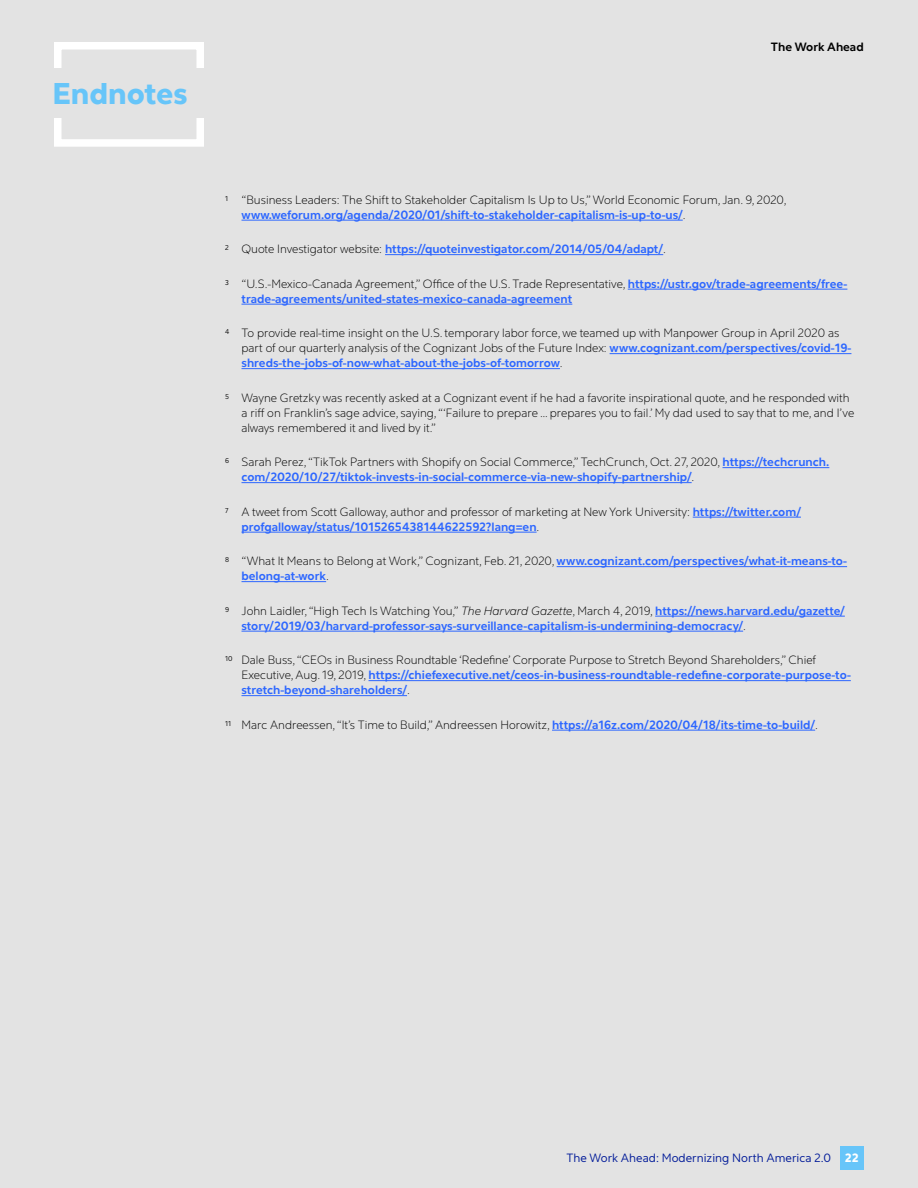
<style>
.page{position:relative;width:918px;height:1188px;background:#e3e3e3}
.page>*{position:absolute;margin:0;border:0;box-sizing:border-box;transform-origin:0 0}
.t1{font:800 30px "Cognizant Sans";color:#67c5f9}
.t2{font:300 12px/15px "Cognizant Sans";color:#000}
.t3{font:700 12px/15px "Cognizant Sans";color:#2d67ff}
.t4{font:12px "Cognizant Sans";color:#031c99}
.t5{font:700 12px "Cognizant Sans";color:#000}
.s1{font-weight:700;color:#2d67ff}
.s2{font-weight:300;color:#000}
.s3{font-weight:300;font-style:italic;color:#000}
.s4{font-weight:800;color:#fff}
</style>
<div class="page">
<hr style="left:242px;top:220px;width:441px;height:1px;background:#2d67ff">
<hr style="left:385px;top:254px;width:278px;height:1px;background:#2d67ff">
<hr style="left:628px;top:289px;width:219px;height:1px;background:#2d67ff">
<hr style="left:242px;top:304px;width:330px;height:1px;background:#2d67ff">
<hr style="left:610px;top:353px;width:241px;height:1px;background:#2d67ff">
<hr style="left:242px;top:368px;width:318px;height:1px;background:#2d67ff">
<hr style="left:723px;top:467px;width:106px;height:1px;background:#2d67ff">
<hr style="left:242px;top:482px;width:450px;height:1px;background:#2d67ff">
<hr style="left:693px;top:517px;width:108px;height:1px;background:#2d67ff">
<hr style="left:242px;top:532px;width:295px;height:1px;background:#2d67ff">
<hr style="left:557px;top:566px;width:290px;height:1px;background:#2d67ff">
<hr style="left:242px;top:581px;width:84px;height:1px;background:#2d67ff">
<hr style="left:655px;top:616px;width:190px;height:1px;background:#2d67ff">
<hr style="left:242px;top:631px;width:501px;height:1px;background:#2d67ff">
<hr style="left:369px;top:680px;width:482px;height:1px;background:#2d67ff">
<hr style="left:242px;top:695px;width:165px;height:1px;background:#2d67ff">
<hr style="left:552px;top:730px;width:263px;height:1px;background:#2d67ff">
<div style="left:54px;top:42px;width:150px;height:105px;border:8px solid #fff"></div>
<div style="left:0;top:68px;width:240px;height:50px;background:#e3e3e3"></div>
<div style="left:840px;top:1146px;width:24px;height:24px;background:#67c5f9"></div>
<h1 class="t1" style="left:52px;top:74px;width:137px">Endnotes</h1>
<p class="t5" style="left:771px;top:39px;width:94px">The Work Ahead</p>
<p class="t2" style="left:242px;top:192px;width:547px;text-indent:-16px"><sup>1</sup> “Business Leaders: The Shift to Stakeholder Capitalism Is Up to Us,” World Economic Forum, Jan. 9, 2020, <span class="s1">www.weforum.org/agenda/2020/01/shift-to-stakeholder-capitalism-is-up-to-us/</span>.</p>
<p class="t3" style="left:225px;top:242px;width:443px"><sup>2</sup> <span class="s2">Quote Investigator website:</span> https://quoteinvestigator.com/2014/05/04/adapt/<span class="s2">.</span></p>
<p class="t3" style="left:242px;top:276px;width:607px;text-indent:-16px"><sup>3</sup> <span class="s2">“U.S.-Mexico-Canada Agreement,” Office of the U.S. Trade Representative,</span> https://ustr.gov/trade-agreements/free&shy;trade-agreements/united-states-mexico-canada-agreement</p>
<p class="t2" style="left:242px;top:326px;width:611px;text-indent:-16px"><sup>4</sup> To provide real-time insight on the U.S. temporary labor force, we teamed up with Manpower Group in April 2020 as part of our quarterly analysis of the Cognizant Jobs of the Future Index: <span class="s1">www.cognizant.com/perspectives/covid-19- shreds-the-jobs-of-now-what-about-the-jobs-of-tomorrow</span>.</p>
<p class="t2" style="left:242px;top:390px;width:614px;text-indent:-16px"><sup>5</sup> Wayne Gretzky was recently asked at a Cognizant event if he had a favorite inspirational quote, and he responded with a riff on Franklin’s sage advice, saying, “‘Failure to prepare … prepares you to fail.’ My dad used to say that to me, and I’ve always remembered it and lived by it.”</p>
<p class="t3" style="left:242px;top:455px;width:589px;text-indent:-16px"><sup>6</sup> <span class="s2">Sarah Perez, “TikTok Partners with Shopify on Social Commerce,” TechCrunch, Oct. 27, 2020,</span> https://techcrunch. com/2020/10/27/tiktok-invests-in-social-commerce-via-new-shopify-partnership/<span class="s2">.</span></p>
<p class="t2" style="left:242px;top:504px;width:561px;text-indent:-16px"><sup>7</sup> A tweet from Scott Galloway, author and professor of marketing at New York University: <span class="s1">https://twitter.com/ profgalloway/status/1015265438144622592?lang=en</span>.</p>
<p class="t3" style="left:242px;top:554px;width:607px;text-indent:-16px"><sup>8</sup> <span class="s2">“What It Means to Belong at Work,” Cognizant, Feb. 21, 2020,</span> www.cognizant.com/perspectives/what-it-means-to&shy;belong-at-work<span class="s2">.</span></p>
<p class="t3" style="left:242px;top:603px;width:605px;text-indent:-16px"><sup>9</sup> <span class="s2">John Laidler, “High Tech Is Watching You,”</span> <span class="s3">The Harvard Gazette</span><span class="s2">, March 4, 2019,</span> https://news.harvard.edu/gazette/ story/2019/03/harvard-professor-says-surveillance-capitalism-is-undermining-democracy/<span class="s2">.</span></p>
<p class="t2" style="left:242px;top:653px;width:611px;text-indent:-16px"><sup>10</sup> Dale Buss, “CEOs in Business Roundtable ‘Redefine’ Corporate Purpose to Stretch Beyond Shareholders,” Chief<br>Executive, Aug. 19, 2019, <span class="s1">https://chiefexecutive.net/ceos-in-business-roundtable-redefine-corporate-purpose-to&shy;stretch-beyond-shareholders/</span>.</p>
<p class="t2" style="left:225px;top:717px;width:595px"><sup>11</sup> Marc Andreessen, “It’s Time to Build,” Andreessen Horowitz, <span class="s1">https://a16z.com/2020/04/18/its-time-to-build/</span>.</p>
<p class="t4" style="left:566px;top:1151px;width:294px">The Work Ahead: Modernizing North America 2.0 <span class="s4">22</span></p>
</div>
